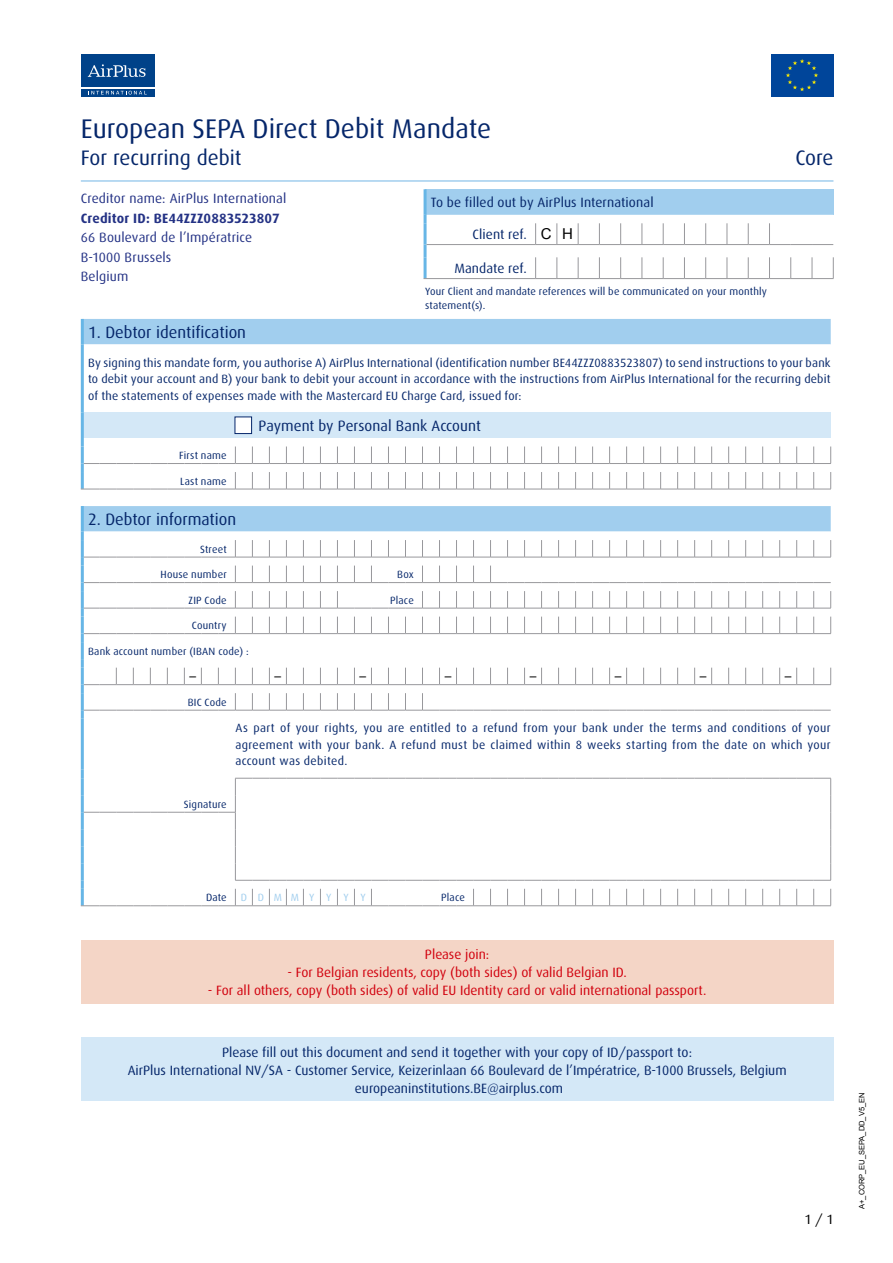
<style>
.page{position:relative;width:893px;height:1263px;background:#fff}
.page>*{position:absolute;margin:0;border:0;box-sizing:border-box;transform-origin:0 0}
.t1{font:27px "Dax";color:#05266a}
.t2{font:21px "Dax";color:#05266a}
.t3{font:16.5px "Dax";color:#05266a}
.t4{font:15px "Dax";letter-spacing:.005em;color:#05266a}
.t5{font:13.5px/18px "Dax";color:#05266a;text-align:center}
.t6{font:13.5px "Dax";color:#d1010e}
.t7{font:13.5px/19.5px "Dax";letter-spacing:.01em;color:#243285}
.t8{font:700 13.5px "Dax";letter-spacing:.005em;color:#243285}
.t9{font:13.5px "Dax";color:#000}
.t10{font:12px/16.5px "Dax";letter-spacing:.02em;color:#05266a;text-align:justify}
.t11{font:12px "Arial";color:#000}
.t12{font:10.5px/13.5px "Dax";letter-spacing:.02em;color:#05266a}
.t13{font:10.5px "Dax";letter-spacing:1.025em;color:#a1ceee}
.t14{font:7.5px "Arial";color:#000}
.s1{font-family:"Arial";font-size:15px;color:#000}
</style>
<div class="page">
<div style="left:81px;top:89px;width:74px;height:8px;background:#004289"></div>
<div style="left:81px;top:54px;width:74px;height:33px;background:#004289"></div>
<svg style="left:88px;top:64px;width:58px;height:13px"></svg>
<svg style="left:88px;top:91px;width:59px;height:4px"></svg>
<div style="left:771px;top:54px;width:62px;height:43px;background:#00459a"></div>
<svg style="left:786px;top:59px;width:32px;height:32px"></svg>
<div style="left:84px;top:319px;width:747px;height:25px;background:#a1ceee"></div>
<svg style="left:84px;top:344px;width:747px;height:187px"></svg>
<div style="left:82px;top:412px;width:749px;height:26px;background:#d4e8f7"></div>
<hr style="left:81px;top:319px;width:3px;height:25px;background:#67b6e6">
<hr style="left:81px;top:344px;width:3px;height:68px;background:#67b6e6">
<hr style="left:81px;top:412px;width:3px;height:26px;background:#67b6e6">
<hr style="left:81px;top:506px;width:3px;height:25px;background:#67b6e6">
<hr style="left:81px;top:642px;width:3px;height:17px;background:#67b6e6">
<hr style="left:81px;top:719px;width:3px;height:51px;background:#67b6e6">
<svg style="left:81px;top:438px;width:750px;height:52px"></svg>
<svg style="left:81px;top:531px;width:750px;height:111px"></svg>
<svg style="left:81px;top:770px;width:750px;height:136px"></svg>
<svg style="left:81px;top:659px;width:750px;height:60px"></svg>
<div style="left:235px;top:417px;width:17px;height:17px;background:#fff;border:1px solid #05266a"></div>
<hr style="left:81px;top:180px;width:752px;height:2px;background:#a1ceee">
<div style="left:425px;top:189px;width:408px;height:26px;background:#a1ceee"></div>
<hr style="left:424px;top:189px;width:3px;height:26px;background:#67b6e6">
<svg style="left:424px;top:215px;width:410px;height:64px"></svg>
<div style="left:81px;top:1037px;width:752px;height:64px;background:#d4e8f7"></div>
<div style="left:81px;top:940px;width:752px;height:63px;background:#f4d5c6"></div>
<h1 class="t1" style="left:81px;top:114px;width:412px">European SEPA Direct Debit Mandate</h1>
<h2 class="t2" style="left:81px;top:146px;width:162px">For recurring debit</h2>
<h2 class="t2" style="left:795px;top:146px;width:40px">Core</h2>
<p class="t5" style="left:431px;top:194px;width:224px">To be filled out by AirPlus International</p>
<p class="t5" style="left:472px;top:226px;width:102px">Client ref. <span class="s1">C H</span></p>
<p class="t5" style="left:454px;top:260px;width:74px">Mandate ref.</p>
<p class="t12" style="left:425px;top:285px;width:344px">Your Client and mandate references will be communicated on your monthly statement(s).</p>
<p class="t7" style="left:81px;top:189px;width:207px">Creditor name: AirPlus International</p>
<p class="t8" style="left:81px;top:210px;width:200px">Creditor ID: BE44ZZZ0883523807</p>
<p class="t7" style="left:81px;top:228px;width:173px">66 Boulevard de l’Impératrice<br>B-1000 Brussels<br>Belgium</p>
<h3 class="t3" style="left:88px;top:323px;width:160px">1. Debtor identification</h3>
<p class="t10" style="left:88px;top:354px;width:744px">By signing this mandate form, you authorise A) AirPlus International (identification number BE44ZZZ0883523807) to send instructions to your bank to debit your account and B) your bank to debit your account in accordance with the instructions from AirPlus International for the recurring debit of the statements of expenses made with the Mastercard EU Charge Card, issued for:</p>
<p class="t4" style="left:258px;top:417px;width:224px">Payment by Personal Bank Account</p>
<p class="t12" style="left:179px;top:449px;width:49px">First name</p>
<p class="t12" style="left:180px;top:474px;width:48px">Last name</p>
<h3 class="t3" style="left:88px;top:510px;width:150px">2. Debtor information</h3>
<p class="t12" style="left:200px;top:542px;width:28px">Street</p>
<p class="t12" style="left:161px;top:568px;width:68px">House number</p>
<p class="t12" style="left:397px;top:568px;width:18px">Box</p>
<p class="t12" style="left:189px;top:593px;width:40px">ZIP Code</p>
<p class="t12" style="left:390px;top:593px;width:25px">Place</p>
<p class="t12" style="left:192px;top:619px;width:36px">Country</p>
<p class="t12" style="left:88px;top:644px;width:162px">Bank account number (IBAN code) :</p>
<p class="t11" style="left:190px;top:668px;width:8px">–</p>
<p class="t11" style="left:275px;top:668px;width:8px">–</p>
<p class="t11" style="left:360px;top:668px;width:8px">–</p>
<p class="t11" style="left:445px;top:668px;width:8px">–</p>
<p class="t11" style="left:530px;top:668px;width:8px">–</p>
<p class="t11" style="left:615px;top:668px;width:8px">–</p>
<p class="t11" style="left:700px;top:668px;width:8px">–</p>
<p class="t11" style="left:785px;top:668px;width:8px">–</p>
<p class="t12" style="left:188px;top:695px;width:40px">BIC Code</p>
<p class="t10" style="left:235px;top:720px;width:597px">As part of your rights, you are entitled to a refund from your bank under the terms and conditions of your agreement with your bank. A refund must be claimed within 8 weeks starting from the date on which your account was debited.</p>
<p class="t12" style="left:184px;top:797px;width:44px">Signature</p>
<p class="t12" style="left:206px;top:891px;width:22px">Date</p>
<p class="t13" style="left:241px;top:892px;width:126px">DDMMYYYY</p>
<p class="t12" style="left:441px;top:891px;width:25px">Place</p>
<p class="t6" style="left:425px;top:947px;width:66px">Please join:</p>
<p class="t6" style="left:287px;top:965px;width:341px">- For Belgian residents, copy (both sides) of valid Belgian ID.</p>
<p class="t6" style="left:208px;top:983px;width:500px">- For all others, copy (both sides) of valid EU Identity card or valid international passport.</p>
<p class="t5" style="left:128px;top:1043px;width:660px">Please fill out this document and send it together with your copy of ID/passport to:<br>AirPlus International NV/SA - Customer Service, Keizerinlaan 66 Boulevard de l’Impératrice, B-1000 Brussels, Belgium europeaninstitutions.BE@airplus.com</p>
<p class="t9" style="left:804px;top:1212px;width:31px">1 / 1</p>
<p class="t14" style="left:857px;top:1209px;width:118px;rotate:-90deg">A+_CORP_EU_SEPA_DD_V5_EN</p>
</div>
